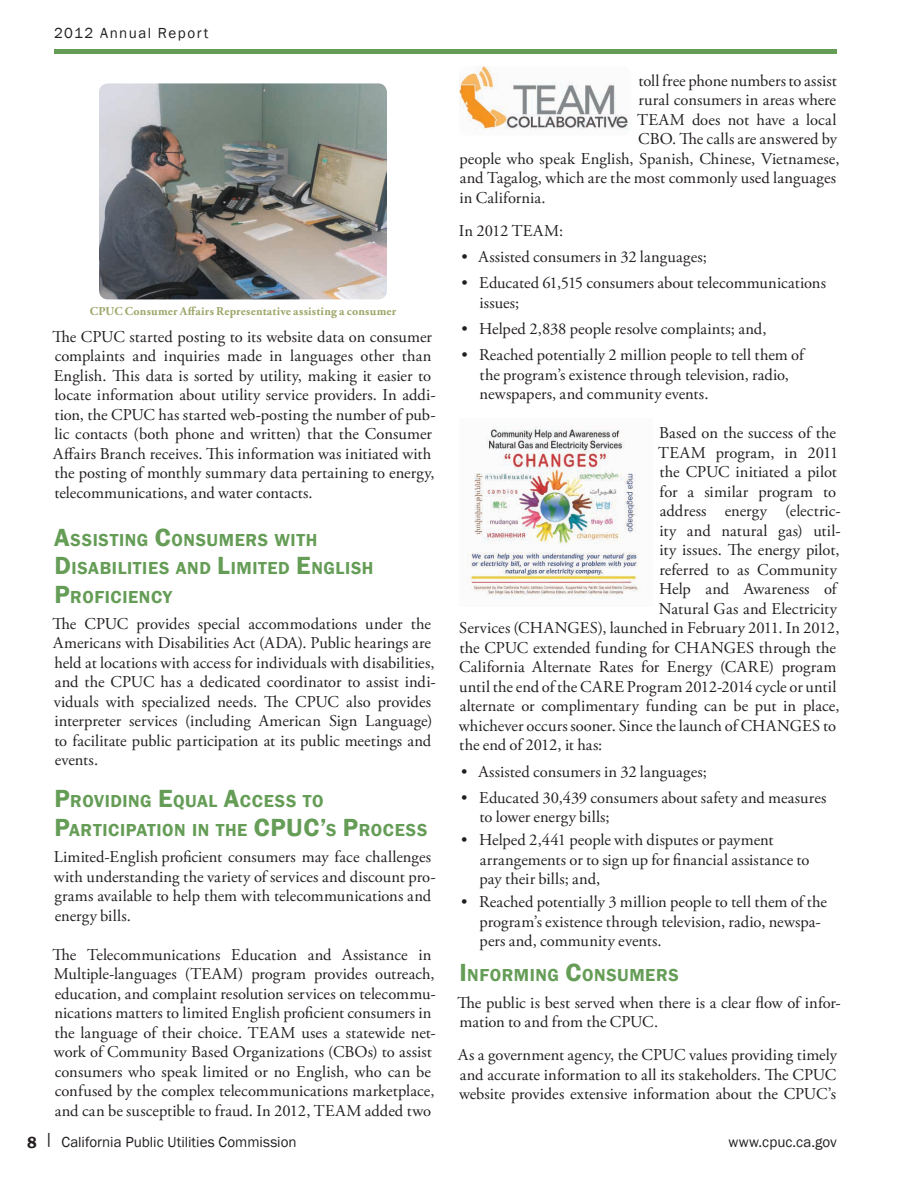
<style>
.page{position:relative;width:918px;height:1188px;background:#fff}
.page>*{position:absolute;margin:0;border:0;box-sizing:border-box;transform-origin:0 0}
.t1{font:600 17.85px/28.5px "Franklin Gothic";letter-spacing:.035em;color:#659d57}
.t2{font:16.5px/19.5px "Adobe Garamond Pro";letter-spacing:.005em;color:#231f20}
.t3{font:15px "Franklin Gothic";letter-spacing:.005em;color:#231f20}
.t4{font:15px "Franklin Gothic";letter-spacing:.1em;color:#231f20}
.t5{font:700 12px "Adobe Garamond Pro";letter-spacing:.02em;color:#9fa66a}
.s1{font-size:25.5px}
.s2{font-weight:600;font-size:16.5px}
</style>
<div class="page">
<hr style="left:54px;top:50px;width:783px;height:4px;background:#659d57">
<img style="left:99px;top:83px;width:288px;height:216px">
<img style="left:459px;top:66px;width:170px;height:64px">
<img style="left:467px;top:426px;width:173px;height:171px">
<p class="t4" style="left:54px;top:24px;width:156px">2012 Annual Report</p>
<p class="t5" style="left:90px;top:305px;width:308px">CPUC Consumer Affairs Representative assisting a consumer</p>
<p class="t2" style="left:52px;top:327px;width:385px">The CPUC started posting to its website data on consumer complaints and inquiries made in languages other than English. This data is sorted by utility, making it easier to locate information about utility service providers. In addi&shy;tion, the CPUC has started web-posting the number of pub&shy;lic contacts (both phone and written) that the Consumer Affairs Branch receives. This information was initiated with the posting of monthly summary data pertaining to energy, telecommunications, and water contacts.</p>
<p class="t1" style="left:54px;top:526px;width:321px"><span class="s1">A</span>SSISTING <span class="s1">C</span>ONSUMERS WITH<br><span class="s1">D</span>ISABILITIES AND <span class="s1">L</span>IMITED <span class="s1">E</span>NGLISH<br><span class="s1">P</span>ROFICIENCY</p>
<p class="t2" style="left:52px;top:614px;width:385px">The CPUC provides special accommodations under the Americans with Disabilities Act (ADA). Public hearings are held at locations with access for individuals with disabilities, and the CPUC has a dedicated coordinator to assist indi&shy;viduals with specialized needs. The CPUC also provides interpreter services (including American Sign Language) to facilitate public participation at its public meetings and events.</p>
<p class="t1" style="left:54px;top:787px;width:375px"><span class="s1">P</span>ROVIDING <span class="s1">E</span>QUAL <span class="s1">A</span>CCESS TO<br><span class="s1">P</span>ARTICIPATION IN THE <span class="s1">CPUC’</span>S <span class="s1">P</span>ROCESS</p>
<p class="t2" style="left:54px;top:848px;width:383px">Limited-English proficient consumers may face challenges with understanding the variety of services and discount pro&shy;grams available to help them with telecommunications and energy bills.</p>
<p class="t2" style="left:52px;top:945px;width:385px">The Telecommunications Education and Assistance in Multiple-languages (TEAM) program provides outreach, education, and complaint resolution services on telecommu&shy;nications matters to limited English proficient consumers in the language of their choice. TEAM uses a statewide net&shy;work of Community Based Organizations (CBOs) to assist consumers who speak limited or no English, who can be confused by the complex telecommunications marketplace, and can be susceptible to fraud. In 2012, TEAM added two</p>
<p class="t2" style="left:638px;top:72px;width:200px">toll free phone numbers to assist</p>
<p class="t2" style="left:638px;top:91px;width:199px">rural consumers in areas where</p>
<p class="t2" style="left:637px;top:111px;width:201px">TEAM does not have a local</p>
<p class="t2" style="left:638px;top:130px;width:200px">CBO. The calls are answered by</p>
<p class="t2" style="left:459px;top:150px;width:382px">people who speak English, Spanish, Chinese, Vietnamese,</p>
<p class="t2" style="left:460px;top:169px;width:378px">and Tagalog, which are the most commonly used languages</p>
<p class="t2" style="left:459px;top:189px;width:88px">in California.</p>
<p class="t2" style="left:459px;top:222px;width:106px">In 2012 TEAM:</p>
<p class="t2" style="left:461px;top:248px;width:247px">• Assisted consumers in 32 languages;</p>
<p class="t2" style="left:480px;top:274px;width:348px;text-indent:-18px">• Educated 61,515 consumers about telecommunications issues;</p>
<p class="t2" style="left:461px;top:320px;width:307px">• Helped 2,838 people resolve complaints; and,</p>
<p class="t2" style="left:480px;top:346px;width:326px;text-indent:-18px">• Reached potentially 2 million people to tell them of the program’s existence through television, radio, newspapers, and community events.</p>
<p class="t2" style="left:659px;top:424px;width:179px">Based on the success of the</p>
<p class="t2" style="left:658px;top:444px;width:182px">TEAM program, in 2011</p>
<p class="t2" style="left:660px;top:463px;width:179px">the CPUC initiated a pilot</p>
<p class="t2" style="left:660px;top:483px;width:178px">for a similar program to</p>
<p class="t2" style="left:660px;top:502px;width:182px">address energy (electric-</p>
<p class="t2" style="left:660px;top:522px;width:183px">ity and natural gas) util-</p>
<p class="t2" style="left:660px;top:541px;width:182px">ity issues. The energy pilot,</p>
<p class="t2" style="left:659px;top:561px;width:179px">referred to as Community</p>
<p class="t2" style="left:659px;top:580px;width:179px">Help and Awareness of</p>
<p class="t2" style="left:659px;top:600px;width:180px">Natural Gas and Electricity</p>
<p class="t2" style="left:459px;top:619px;width:382px">Services (CHANGES), launched in February 2011. In 2012,</p>
<p class="t2" style="left:459px;top:639px;width:378px">the CPUC extended funding for CHANGES through the</p>
<p class="t2" style="left:459px;top:658px;width:379px">California Alternate Rates for Energy (CARE) program</p>
<p class="t2" style="left:459px;top:678px;width:379px">until the end of the CARE Program 2012-2014 cycle or until</p>
<p class="t2" style="left:460px;top:697px;width:381px">alternate or complimentary funding can be put in place,</p>
<p class="t2" style="left:459px;top:717px;width:379px">whichever occurs sooner. Since the launch of CHANGES to</p>
<p class="t2" style="left:459px;top:736px;width:145px">the end of 2012, it has:</p>
<p class="t2" style="left:461px;top:762px;width:247px">• Assisted consumers in 32 languages;</p>
<p class="t2" style="left:480px;top:789px;width:348px;text-indent:-18px">• Educated 30,439 consumers about safety and measures to lower energy bills;</p>
<p class="t2" style="left:480px;top:831px;width:331px;text-indent:-18px">• Helped 2,441 people with disputes or payment arrangements or to sign up for financial assistance to pay their bills; and,</p>
<p class="t2" style="left:480px;top:893px;width:349px;text-indent:-18px">• Reached potentially 3 million people to tell them of the program’s existence through television, radio, newspa&shy;pers and, community events.</p>
<p class="t1" style="left:459px;top:961px;width:221px"><span class="s1">I</span> NFORMING <span class="s1">C</span>ONSUMERS</p>
<p class="t2" style="left:457px;top:993px;width:385px">The public is best served when there is a clear flow of infor&shy;mation to and from the CPUC.</p>
<p class="t2" style="left:458px;top:1046px;width:380px;text-align:justify">As a government agency, the CPUC values providing timely and accurate information to all its stakeholders. The CPUC website provides extensive information about the CPUC’s</p>
<p class="t3" style="left:27px;top:1132px;width:271px"><span class="s2">8</span> <sup>|</sup> California Public Utilities Commission</p>
<p class="t3" style="left:728px;top:1132px;width:110px">www.cpuc.ca.gov</p>
</div>
